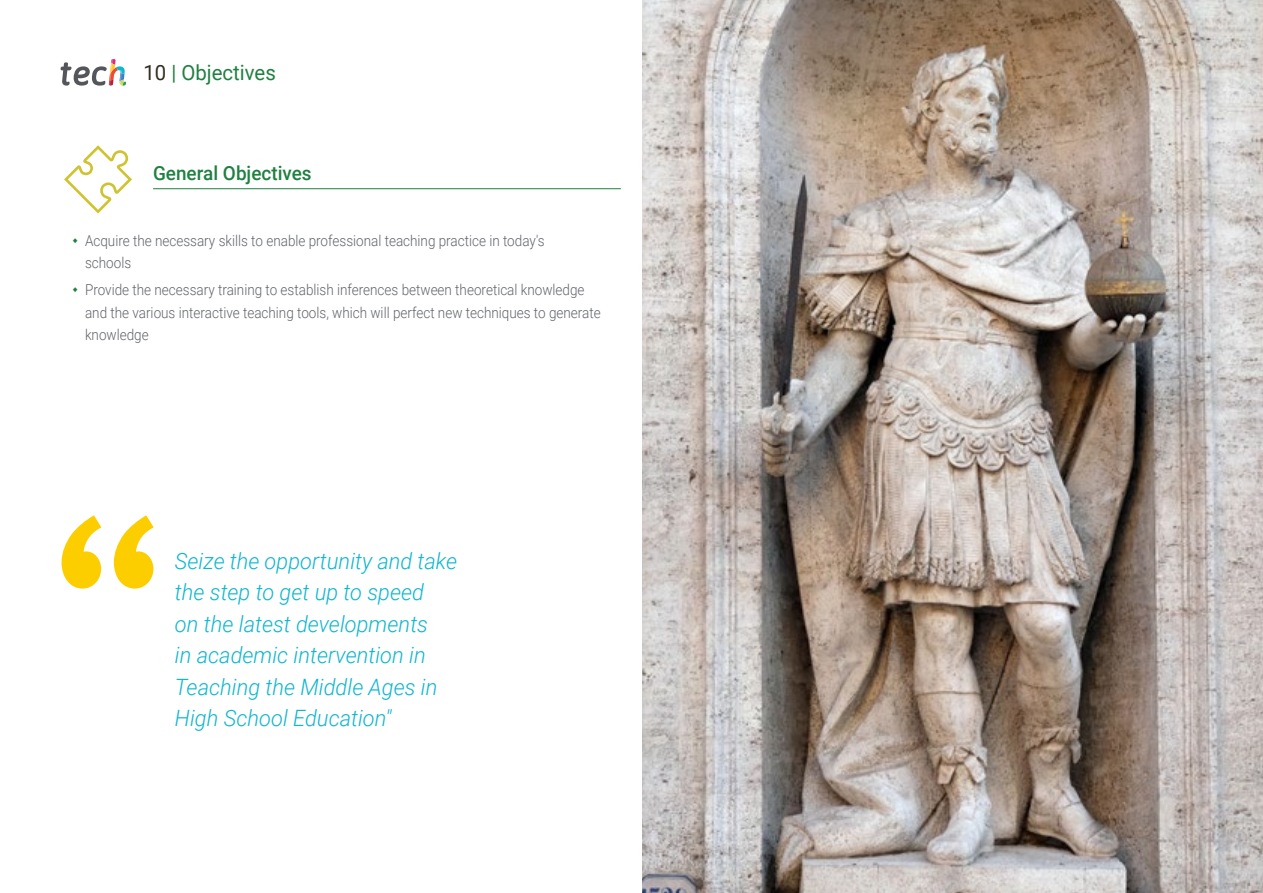
<style>
.page{position:relative;width:1263px;height:893px;background:#fff}
.page>*{position:absolute;margin:0;border:0;box-sizing:border-box;transform-origin:0 0}
.t1{font:italic 300 22.5px/31.5px "Roboto";color:#0fb6cf}
.t2{font:21px "Roboto";color:#208041}
.t3{font:500 19.5px "Roboto";color:#208041}
.t4{font:300 15px/22.5px "Roboto";color:#61646a;scale:.9 1}
.s1{color:#312e20}
</style>
<div class="page">
<hr style="left:153px;top:188px;width:468px;height:1px;background:#208041">
<svg style="left:64px;top:145px;width:68px;height:69px"></svg>
<img style="left:642px;top:0;width:621px;height:893px">
<svg style="left:62px;top:515px;width:92px;height:74px"></svg>
<svg style="left:61px;top:59px;width:65px;height:27px"></svg>
<h2 class="t2" style="left:144px;top:57px;width:134px"><span class="s1">10</span> | Objectives</h2>
<h3 class="t3" style="left:153px;top:160px;width:160px">General Objectives</h3>
<p class="t4" style="left:85px;top:229px;width:512px">Acquire the necessary skills to enable professional teaching practice in today's schools</p>
<p class="t4" style="left:85px;top:278px;width:574px">Provide the necessary training to establish inferences between theoretical knowledge and the various interactive teaching tools, which will perfect new techniques to generate knowledge</p>
<h1 class="t1" style="left:175px;top:544px;width:284px">Seize the opportunity and take the step to get up to speed<br>on the latest developments<br>in academic intervention in<br>Teaching the Middle Ages in<br>High School Education"</h1>
</div>
